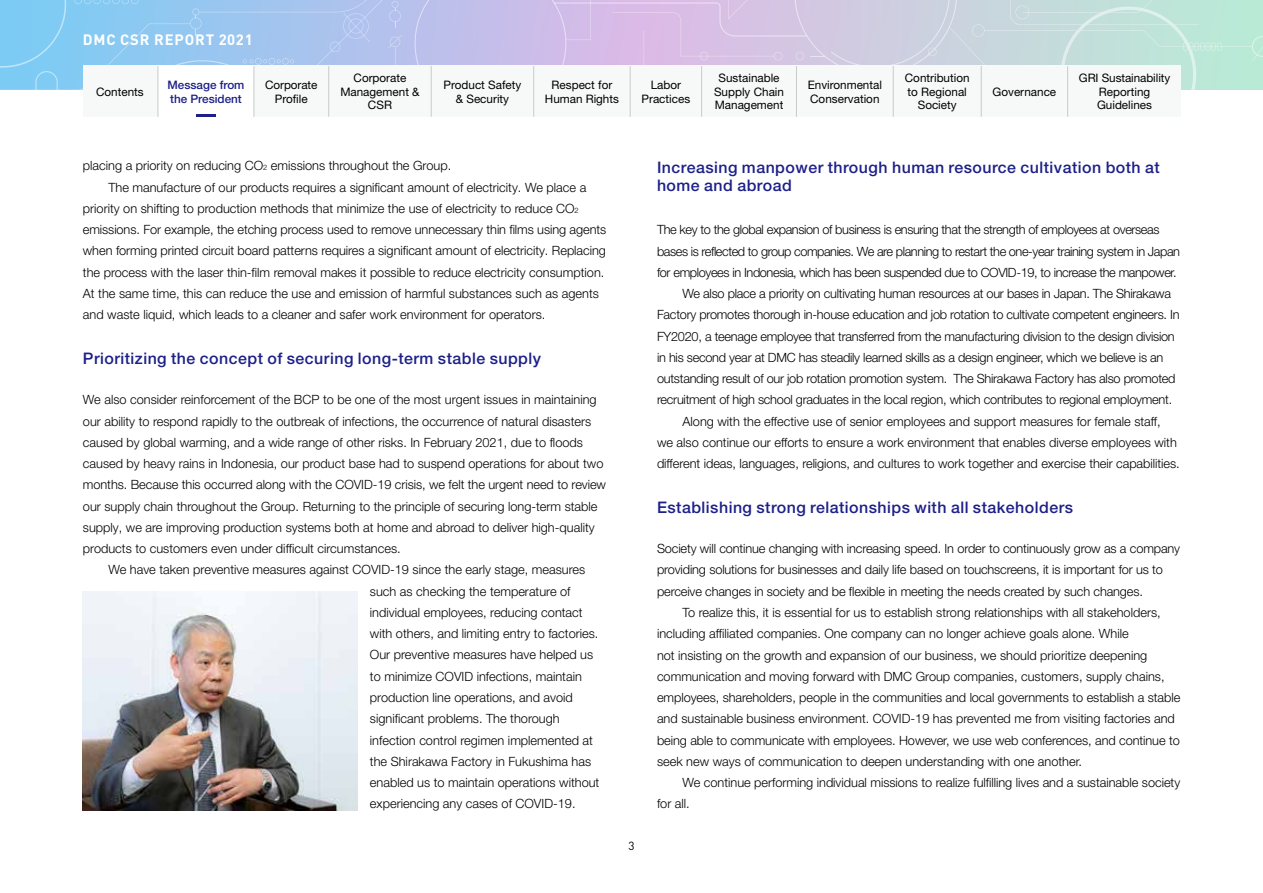
<style>
.page{position:relative;width:1263px;height:893px;background:#fff}
.page>*{position:absolute;margin:0;border:0;box-sizing:border-box;transform-origin:0 0}
.t1{font:500 15.9px/18px "Helvetica Neue LT Pro";letter-spacing:.03em;color:#1d2088}
.t2{font:700 14.85px "DIN";letter-spacing:.06em;color:#fff}
.t3{font:300 12.75px "Helvetica Neue LT Pro";color:#000}
.t4{font:300 12.75px "Helvetica Neue LT Pro";letter-spacing:-.02em;color:#000}
.t5{font:300 12.75px "Helvetica Neue LT Pro";letter-spacing:-.03em;color:#000}
.t6{font:300 12.75px "Helvetica Neue LT Pro";letter-spacing:-.035em;color:#000}
.t7{font:11.7px/13.8px "Helvetica Neue LT Pro";color:#000;text-align:center}
.t8{font:500 11.7px/13.8px "Helvetica Neue LT Pro";color:#1d2088}
.t9{font:11.7px "DIN";color:#000}
.s1{font-size:7.5px}
</style>
<div class="page">
<svg style="left:0;top:0;width:1263px;height:89px;background:#bacce6"></svg>
<div style="left:83px;top:66px;width:1097px;height:51px;background:#f7f8f8"></div>
<div style="left:158px;top:66px;width:96px;height:51px;background:#fff"></div>
<img style="left:83px;top:591px;width:274px;height:219px">
<hr style="left:158px;top:66px;width:1px;height:51px;background:#c9caca">
<hr style="left:254px;top:66px;width:1px;height:51px;background:#c9caca">
<hr style="left:328px;top:66px;width:1px;height:51px;background:#c9caca">
<hr style="left:431px;top:66px;width:1px;height:51px;background:#c9caca">
<hr style="left:533px;top:66px;width:1px;height:51px;background:#c9caca">
<hr style="left:630px;top:66px;width:1px;height:51px;background:#c9caca">
<hr style="left:701px;top:66px;width:1px;height:51px;background:#c9caca">
<hr style="left:796px;top:66px;width:1px;height:51px;background:#c9caca">
<hr style="left:893px;top:66px;width:1px;height:51px;background:#c9caca">
<hr style="left:981px;top:66px;width:1px;height:51px;background:#c9caca">
<hr style="left:1067px;top:66px;width:1px;height:51px;background:#c9caca">
<hr style="left:196px;top:114px;width:20px;height:3px;background:#1d2088">
<p class="t2" style="left:83px;top:30px;width:172px">DMC CSR REPORT 2021</p>
<p class="t7" style="left:96px;top:84px;width:49px">Contents</p>
<p class="t8" style="left:168px;top:77px;width:78px">Message from the President</p>
<p class="t7" style="left:265px;top:77px;width:54px">Corporate<br>Profile</p>
<p class="t7" style="left:340px;top:70px;width:81px">Corporate<br>Management &amp;<br>CSR</p>
<p class="t7" style="left:444px;top:77px;width:79px">Product Safety &amp; Security</p>
<p class="t7" style="left:545px;top:77px;width:75px">Respect for<br>Human Rights</p>
<p class="t7" style="left:641px;top:77px;width:50px">Labor<br>Practices</p>
<p class="t7" style="left:714px;top:70px;width:71px">Sustainable<br>Supply Chain<br>Management</p>
<p class="t7" style="left:808px;top:77px;width:76px;text-align:left">Environmental<br>Conservation</p>
<p class="t7" style="left:905px;top:70px;width:66px">Contribution to Regional<br>Society</p>
<p class="t7" style="left:992px;top:84px;width:65px">Governance</p>
<p class="t7" style="left:1079px;top:70px;width:93px">GRI Sustainability<br>Reporting<br>Guidelines</p>
<p class="t3" style="left:83px;top:158px;width:370px">placing a priority on reducing CO<span class="s1">2</span> emissions throughout the Group.</p>
<p class="t3" style="left:108px;top:179px;width:479px">The manufacture of our products requires a significant amount of electricity. We place a</p>
<p class="t3" style="left:83px;top:201px;width:497px">priority on shifting to production methods that minimize the use of electricity to reduce CO<span class="s1">2</span></p>
<p class="t3" style="left:83px;top:222px;width:525px">emissions. For example, the etching process used to remove unnecessary thin films using agents</p>
<p class="t3" style="left:83px;top:243px;width:525px">when forming printed circuit board patterns requires a significant amount of electricity. Replacing</p>
<p class="t3" style="left:83px;top:264px;width:523px">the process with the laser thin-film removal makes it possible to reduce electricity consumption.</p>
<p class="t3" style="left:83px;top:286px;width:517px">At the same time, this can reduce the use and emission of harmful substances such as agents</p>
<p class="t3" style="left:83px;top:307px;width:464px">and waste liquid, which leads to a cleaner and safer work environment for operators.</p>
<p class="t1" style="left:83px;top:350px;width:460px">Prioritizing the concept of securing long-term stable supply</p>
<p class="t3" style="left:83px;top:392px;width:515px">We also consider reinforcement of the BCP to be one of the most urgent issues in maintaining</p>
<p class="t3" style="left:83px;top:413px;width:510px">our ability to respond rapidly to the outbreak of infections, the occurrence of natural disasters</p>
<p class="t3" style="left:83px;top:434px;width:502px">caused by global warming, and a wide range of other risks. In February 2021, due to floods</p>
<p class="t3" style="left:83px;top:456px;width:522px">caused by heavy rains in Indonesia, our product base had to suspend operations for about two</p>
<p class="t3" style="left:83px;top:477px;width:525px">months. Because this occurred along with the COVID-19 crisis, we felt the urgent need to review</p>
<p class="t3" style="left:83px;top:498px;width:516px">our supply chain throughout the Group. Returning to the principle of securing long-term stable</p>
<p class="t3" style="left:83px;top:519px;width:513px">supply, we are improving production systems both at home and abroad to deliver high-quality</p>
<p class="t3" style="left:83px;top:541px;width:319px">products to customers even under difficult circumstances.</p>
<p class="t3" style="left:108px;top:562px;width:478px">We have taken preventive measures against COVID-19 since the early stage, measures</p>
<p class="t3" style="left:370px;top:583px;width:202px">such as checking the temperature of</p>
<p class="t3" style="left:370px;top:605px;width:214px">individual employees, reducing contact</p>
<p class="t3" style="left:370px;top:626px;width:230px">with others, and limiting entry to factories.</p>
<p class="t3" style="left:370px;top:647px;width:225px">Our preventive measures have helped us</p>
<p class="t3" style="left:370px;top:668px;width:213px">to minimize COVID infections, maintain</p>
<p class="t3" style="left:370px;top:690px;width:204px">production line operations, and avoid</p>
<p class="t3" style="left:370px;top:711px;width:191px">significant problems. The thorough</p>
<p class="t3" style="left:370px;top:732px;width:225px">infection control regimen implemented at</p>
<p class="t3" style="left:370px;top:753px;width:223px">the Shirakawa Factory in Fukushima has</p>
<p class="t3" style="left:370px;top:775px;width:231px">enabled us to maintain operations without</p>
<p class="t3" style="left:370px;top:796px;width:207px">experiencing any cases of COVID-19.</p>
<p class="t9" style="left:628px;top:838px;width:8px">3</p>
<p class="t1" style="left:657px;top:158px;width:504px">Increasing manpower through human resource cultivation both at home and abroad</p>
<p class="t5" style="left:657px;top:222px;width:504px">The key to the global expansion of business is ensuring that the strength of employees at overseas</p>
<p class="t6" style="left:657px;top:243px;width:524px">bases is reflected to group companies. We are planning to restart the one-year training system in Japan</p>
<p class="t5" style="left:657px;top:264px;width:521px">for employees in Indonesia, which has been suspended due to COVID-19, to increase the manpower.</p>
<p class="t4" style="left:682px;top:286px;width:490px">We also place a priority on cultivating human resources at our bases in Japan. The Shirakawa</p>
<p class="t4" style="left:657px;top:307px;width:524px">Factory promotes thorough in-house education and job rotation to cultivate competent engineers. In</p>
<p class="t4" style="left:657px;top:328px;width:519px">FY2020, a teenage employee that transferred from the manufacturing division to the design division</p>
<p class="t4" style="left:657px;top:350px;width:508px">in his second year at DMC has steadily learned skills as a design engineer, which we believe is an</p>
<p class="t4" style="left:657px;top:371px;width:520px">outstanding result of our job rotation promotion system. The Shirakawa Factory has also promoted</p>
<p class="t4" style="left:657px;top:392px;width:517px">recruitment of high school graduates in the local region, which contributes to regional employment.</p>
<p class="t3" style="left:682px;top:413px;width:480px">Along with the effective use of senior employees and support measures for female staff,</p>
<p class="t3" style="left:657px;top:435px;width:521px">we also continue our efforts to ensure a work environment that enables diverse employees with</p>
<p class="t3" style="left:657px;top:456px;width:524px">different ideas, languages, religions, and cultures to work together and exercise their capabilities.</p>
<p class="t1" style="left:657px;top:498px;width:418px">Establishing strong relationships with all stakeholders</p>
<p class="t3" style="left:657px;top:541px;width:525px">Society will continue changing with increasing speed. In order to continuously grow as a company</p>
<p class="t3" style="left:657px;top:562px;width:507px">providing solutions for businesses and daily life based on touchscreens, it is important for us to</p>
<p class="t3" style="left:657px;top:583px;width:487px">perceive changes in society and be flexible in meeting the needs created by such changes.</p>
<p class="t3" style="left:682px;top:605px;width:480px">To realize this, it is essential for us to establish strong relationships with all stakeholders,</p>
<p class="t3" style="left:657px;top:626px;width:473px">including affiliated companies. One company can no longer achieve goals alone. While</p>
<p class="t3" style="left:657px;top:647px;width:492px">not insisting on the growth and expansion of our business, we should prioritize deepening</p>
<p class="t3" style="left:657px;top:668px;width:509px">communication and moving forward with DMC Group companies, customers, supply chains,</p>
<p class="t3" style="left:657px;top:690px;width:525px">employees, shareholders, people in the communities and local governments to establish a stable</p>
<p class="t3" style="left:657px;top:711px;width:519px">and sustainable business environment. COVID-19 has prevented me from visiting factories and</p>
<p class="t3" style="left:657px;top:732px;width:524px">being able to communicate with employees. However, we use web conferences, and continue to</p>
<p class="t3" style="left:657px;top:753px;width:427px">seek new ways of communication to deepen understanding with one another.</p>
<p class="t3" style="left:682px;top:775px;width:499px">We continue performing individual missions to realize fulfilling lives and a sustainable society</p>
<p class="t3" style="left:657px;top:796px;width:34px">for all.</p>
</div>
